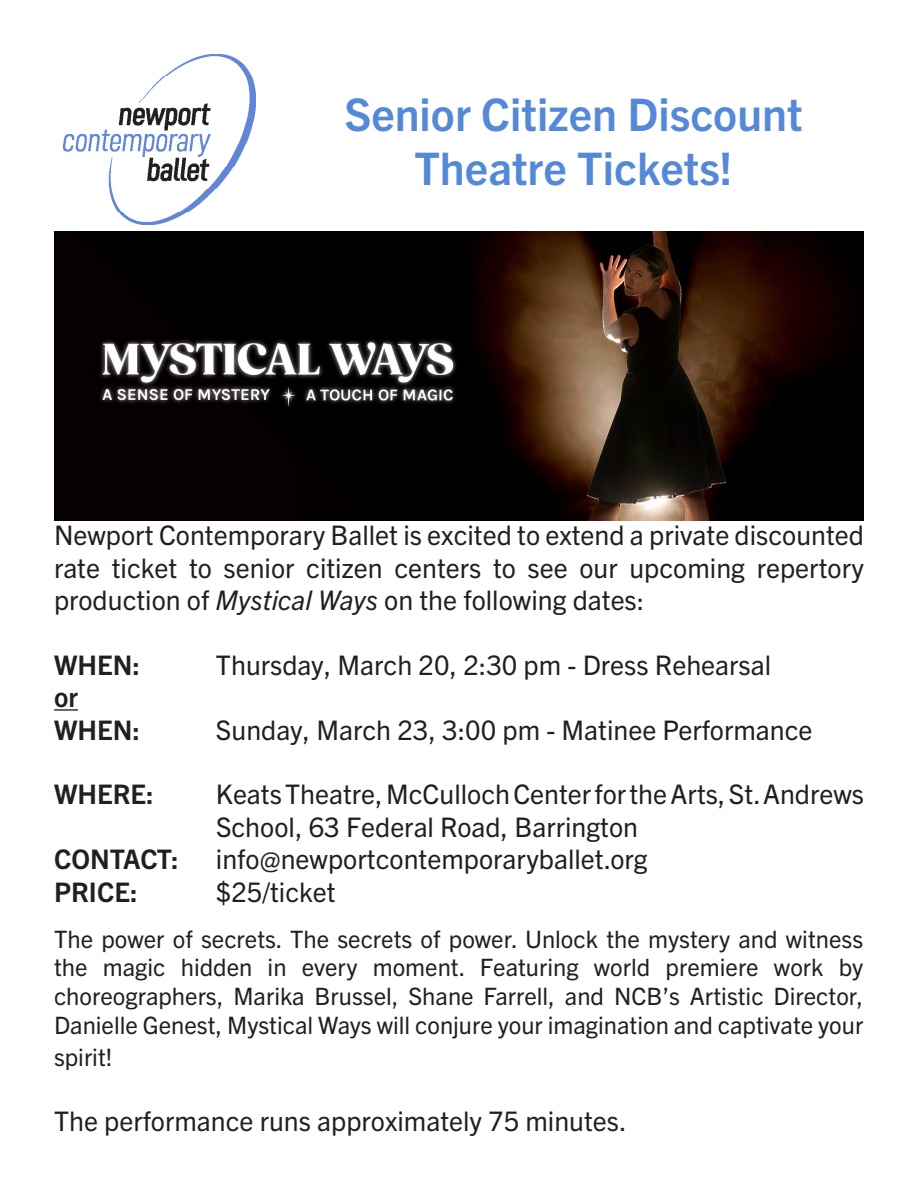
<style>
.page{position:relative;width:918px;height:1188px;background:#fff}
.page>*{position:absolute;margin:0;border:0;box-sizing:border-box;transform-origin:0 0}
.t1{font:700 45px/54px "Trade Gothic Next LT Pro";color:#5489d8;text-align:center}
.t2{font:27px/32.4px "Trade Gothic Next LT Pro";color:#231f20;text-align:justify}
.t3{font:700 27px "Trade Gothic Next LT Pro";color:#231f20}
.t4{font:24px/28.8px "Trade Gothic Next LT Pro";color:#231f20;text-align:justify}
.s1{font-style:italic}
</style>
<div class="page">
<img style="left:63px;top:54px;width:193px;height:171px">
<hr style="left:54px;top:709px;width:24px;height:2px;background:#231f20">
<img style="left:54px;top:231px;width:810px;height:290px">
<p class="t1" style="left:344px;top:85px;width:460px">Senior Citizen Discount<br>Theatre Tickets!</p>
<p class="t2" style="left:54px;top:517px;width:812px">Newport Contemporary Ballet is excited to extend a private discounted rate ticket to senior citizen centers to see our upcoming repertory production of <span class="s1">Mystical Ways</span> on the following dates:</p>
<p class="t3" style="left:54px;top:646px;width:87px">WHEN:</p>
<p class="t2" style="left:216px;top:647px;width:557px">Thursday, March 20, 2:30 pm - Dress Rehearsal</p>
<p class="t3" style="left:54px;top:679px;width:25px">or</p>
<p class="t3" style="left:54px;top:711px;width:87px">WHEN:</p>
<p class="t2" style="left:216px;top:712px;width:598px">Sunday, March 23, 3:00 pm - Matinee Performance</p>
<p class="t3" style="left:54px;top:776px;width:101px">WHERE:</p>
<p class="t2" style="left:216px;top:777px;width:650px">Keats Theatre, McCulloch Center for the Arts, St. Andrews</p>
<p class="t2" style="left:216px;top:809px;width:424px">School, 63 Federal Road, Barrington</p>
<p class="t3" style="left:54px;top:841px;width:126px">CONTACT:</p>
<p class="t2" style="left:216px;top:841px;width:433px">info@newportcontemporaryballet.org</p>
<p class="t3" style="left:54px;top:873px;width:85px">PRICE:</p>
<p class="t2" style="left:216px;top:874px;width:121px">$25/ticket</p>
<p class="t4" style="left:54px;top:923px;width:811px">The power of secrets. The secrets of power. Unlock the mystery and witness the magic hidden in every moment. Featuring world premiere work by choreographers, Marika Brussel, Shane Farrell, and NCB’s Artistic Director, Danielle Genest, Mystical Ways will conjure your imagination and captivate your</p>
<p class="t4" style="left:54px;top:1042px;width:60px">spirit!</p>
<p class="t2" style="left:54px;top:1103px;width:574px">The performance runs approximately 75 minutes.</p>
</div>
